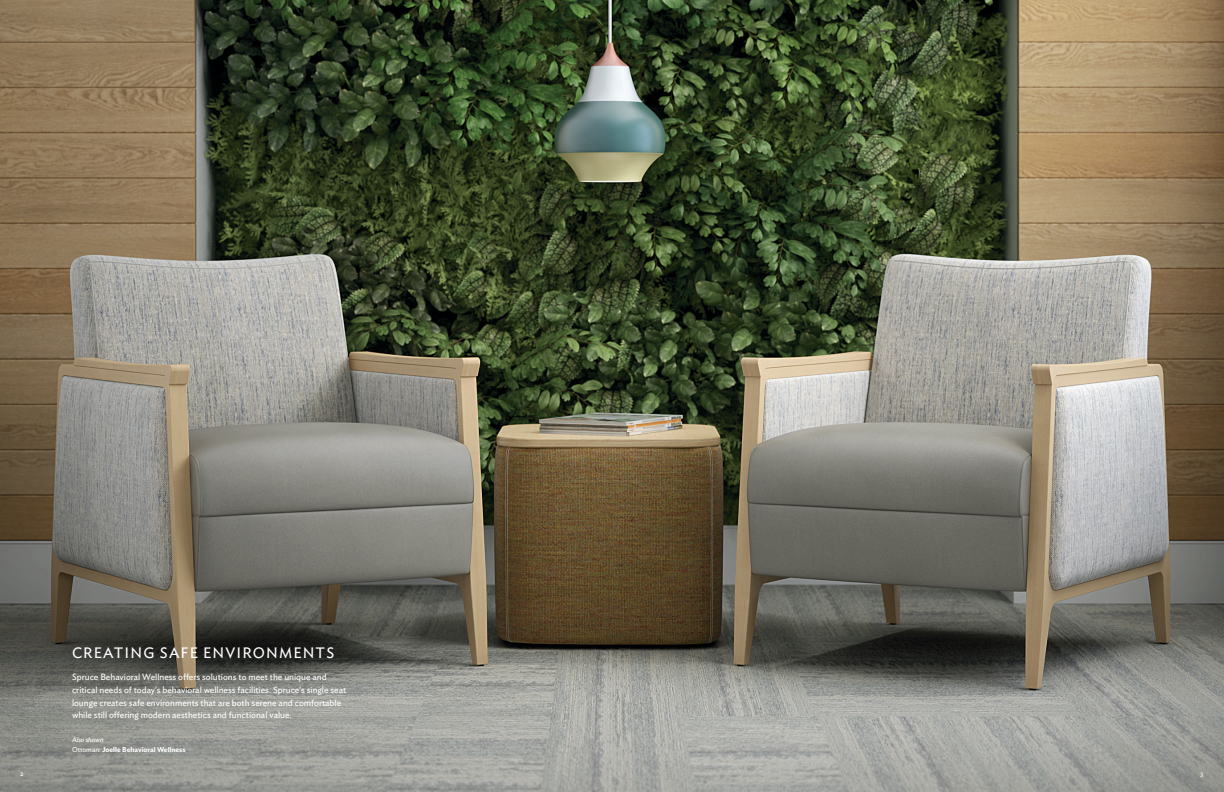
<style>
.page{position:relative;width:1224px;height:792px;background:#fff}
.page>*{position:absolute;margin:0;border:0;box-sizing:border-box;transform-origin:0 0}
.Main_Copy__Text__8_1{font:15px "Ideal Sans";letter-spacing:.075em;color:#fff}
.Headline{font:9px/12.8px "Ideal Sans";color:#fff}
.t1{font:600 7px "Ideal Sans";color:#fff}
.t2{font:italic 7px "Ideal Sans";color:#fff}
.Page_Number__Flush_L{font:7px "Ideal Sans";color:#fff}
.Page_Number__Flush_R{font:7px "Ideal Sans";color:#fff}
.s1{font-weight:400}
</style>
<div class="page">
<img style="left:0;top:0;width:1224px;height:792px">
<p class="Main_Copy__Text__8_1" style="left:72px;top:642px;width:264px">CREATING SAFE ENVIRONMENTS</p>
<p class="Headline" style="left:72px;top:670px;width:276px">Spruce Behavioral Wellness offers solutions to meet the unique and critical needs of today's behavioral wellness facilities. Spruce's single seat lounge creates safe environments that are both serene and comfortable while still offering modern aesthetics and functional value.</p>
<p class="t2" style="left:72px;top:735px;width:33px">Also shown</p>
<p class="t1" style="left:72px;top:744px;width:115px"><span class="s1">Ottoman:</span> Joelle Behavioral Wellness</p>
<p class="Page_Number__Flush_L" style="left:20px;top:768px;width:5px">2</p>
<p class="Page_Number__Flush_R" style="left:1200px;top:768px;width:5px">3</p>
</div>
